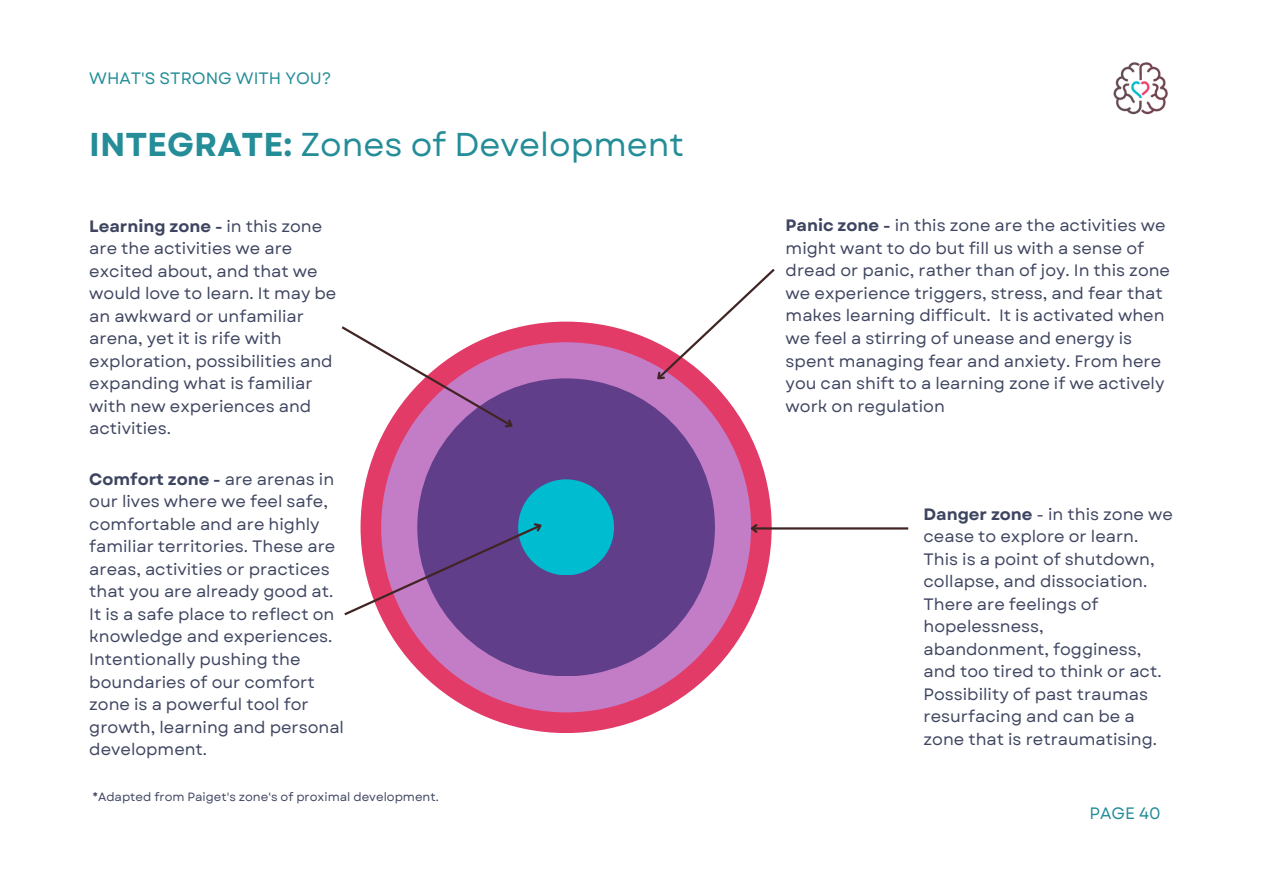
<style>
.page{position:relative;width:1263px;height:894px;background:#fff}
.page>*{position:absolute;margin:0;border:0;box-sizing:border-box;transform-origin:0 0}
.t1{font:33px "Garet";color:#248d98}
.t2{font:16.5px/22.5px "Garet";color:#3e4560}
.t3{font:16.5px "Garet";color:#248d98}
.t4{font:12px "Garet";color:#3e4560}
.s1{font-weight:700}
</style>
<div class="page">
<div style="left:361px;top:321px;width:411px;height:411px;background:#e33b68;border-radius:50%"></div>
<div style="left:381px;top:342px;width:370px;height:370px;background:#c37cc6;border-radius:50%"></div>
<div style="left:417px;top:378px;width:298px;height:298px;background:#603e8a;border-radius:50%"></div>
<div style="left:518px;top:479px;width:96px;height:96px;background:#00bcd0;border-radius:50%"></div>
<svg style="left:344px;top:518px;width:203px;height:99px"></svg>
<svg style="left:341px;top:326px;width:177px;height:107px"></svg>
<hr style="left:752px;top:527px;width:156px;height:2px;background:#412525">
<svg style="left:750px;top:524px;width:9px;height:9px"></svg>
<svg style="left:651px;top:268px;width:124px;height:117px"></svg>
<img style="left:1113px;top:62px;width:55px;height:53px">
<p class="t3" style="left:89px;top:66px;width:244px">WHAT'S STRONG WITH YOU?</p>
<h1 class="t1" style="left:89px;top:121px;width:596px"><span class="s1">INTEGRATE:</span> Zones of Development</h1>
<p class="t2" style="left:89px;top:214px;width:249px"><span class="s1">Learning zone -</span> in this zone are the activities we are excited about, and that we would love to learn. It may be an awkward or unfamiliar arena, yet it is rife with exploration, possibilities and expanding what is familiar with new experiences and activities.</p>
<p class="t2" style="left:786px;top:214px;width:386px"><span class="s1">Panic zone -</span> in this zone are the activities we might want to do but fill us with a sense of dread or panic, rather than of joy. In this zone we experience triggers, stress, and fear that makes learning difficult. It is activated when we feel a stirring of unease and energy is spent managing fear and anxiety. From here you can shift to a learning zone if we actively work on regulation</p>
<p class="t2" style="left:89px;top:468px;width:256px"><span class="s1">Comfort zone -</span> are arenas in our lives where we feel safe, comfortable and are highly familiar territories. These are areas, activities or practices that you are already good at.<br>It is a safe place to reflect on knowledge and experiences.<br>Intentionally pushing the boundaries of our comfort zone is a powerful tool for growth, learning and personal development.</p>
<p class="t4" style="left:92px;top:788px;width:348px">*Adapted from Paiget's zone's of proximal development.</p>
<p class="t2" style="left:923px;top:502px;width:251px"><span class="s1">Danger zone</span> - in this zone we cease to explore or learn.<br>This is a point of shutdown, collapse, and dissociation.<br>There are feelings of hopelessness, abandonment, fogginess, and too tired to think or act.<br>Possibility of past traumas resurfacing and can be a zone that is retraumatising.</p>
<p class="t3" style="left:1090px;top:801px;width:73px">PAGE 40</p>
</div>
